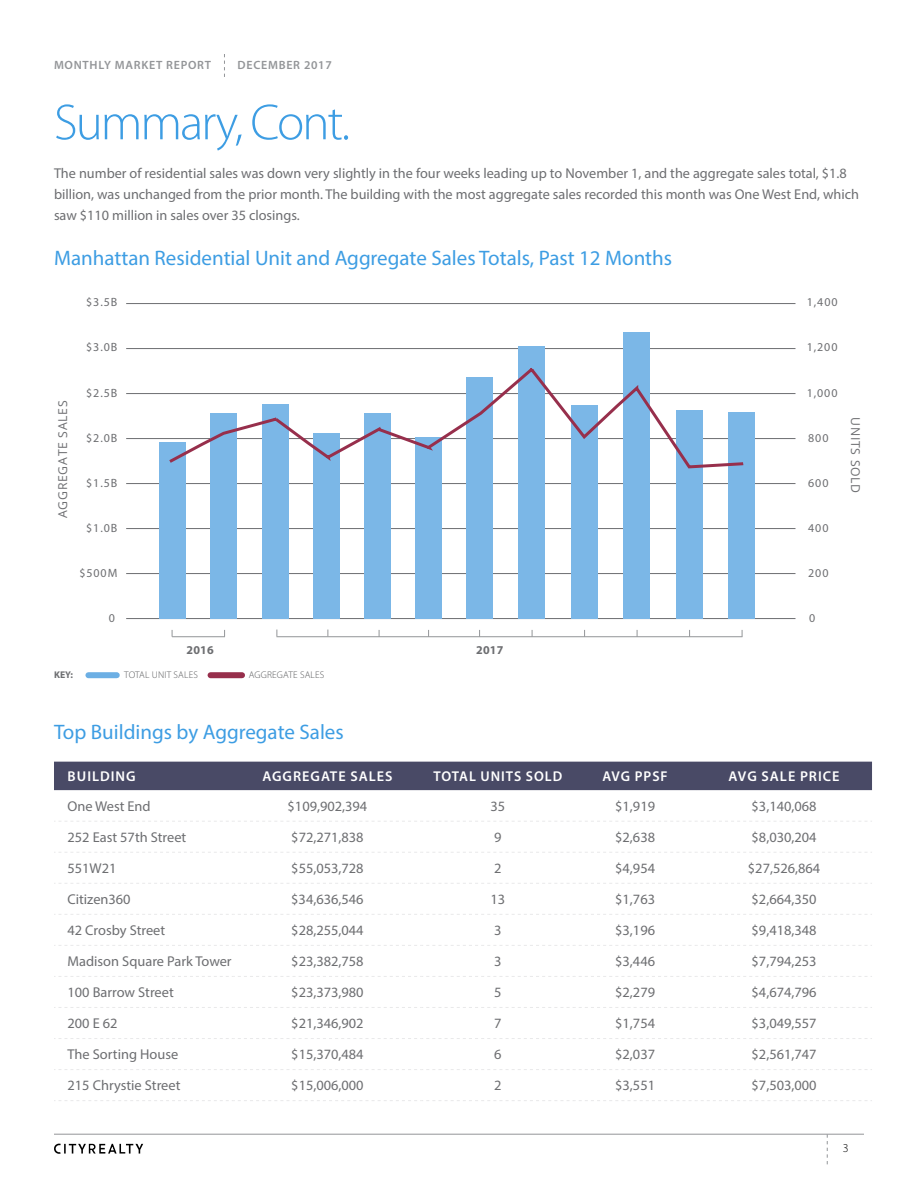
<style>
.page{position:relative;width:918px;height:1188px;background:#fff}
.page>*{position:absolute;margin:0;border:0;box-sizing:border-box;transform-origin:0 0}
.t1{font:300 51px "Myriad Pro";letter-spacing:-.04em;color:#3d9de3}
.t2{font:21px "Myriad Pro";color:#3d9de3}
.t3{font:14.25px/21px "Myriad Pro";color:#6d6e71}
.t4{font:600 14.25px "Myriad Pro";letter-spacing:.07em;color:#fff}
.t5{font:12.3px "Open Sans";letter-spacing:.06em;color:#6d6e71}
.t6{font:12px "Myriad Pro";letter-spacing:.075em;color:#6d6e71}
.t7{font:600 12px "Myriad Pro";letter-spacing:.06em;color:#939598}
.t8{font:700 12px "Myriad Pro";letter-spacing:.015em;color:#6d6e71}
.t9{font:300 12px "Myriad Pro";color:#000}
.t10{font:300 9.75px "Myriad Pro";letter-spacing:.02em;color:#58595b}
.t11{font:700 9.75px "Myriad Pro";color:#6d6e71}
</style>
<div class="page">
<hr style="left:54px;top:1134px;width:810px;height:1px;background:#939598">
<svg style="left:54px;top:1143px;width:89px;height:11px"></svg>
<svg style="left:827px;top:1134px;width:1px;height:30px"></svg>
<svg style="left:224px;top:54px;width:1px;height:23px"></svg>
<hr style="left:172px;top:636px;width:53px;height:1px;background:#939598">
<hr style="left:276px;top:636px;width:466px;height:1px;background:#939598">
<div style="left:54px;top:762px;width:818px;height:28px;background:#494a66"></div>
<svg style="left:54px;top:821px;width:818px;height:1px"></svg>
<svg style="left:54px;top:852px;width:818px;height:1px"></svg>
<svg style="left:54px;top:883px;width:818px;height:1px"></svg>
<svg style="left:54px;top:914px;width:818px;height:1px"></svg>
<svg style="left:54px;top:945px;width:818px;height:1px"></svg>
<svg style="left:54px;top:976px;width:818px;height:1px"></svg>
<svg style="left:54px;top:1007px;width:818px;height:1px"></svg>
<svg style="left:54px;top:1038px;width:818px;height:1px"></svg>
<svg style="left:54px;top:1069px;width:818px;height:1px"></svg>
<svg style="left:54px;top:1100px;width:818px;height:1px"></svg>
<div style="left:211px;top:672px;width:31px;height:6px;background:#972f4c"></div>
<div style="left:88px;top:672px;width:29px;height:6px;background:#6cafe4"></div>
<hr style="left:126px;top:348px;width:670px;height:1px;background:#6d6e71">
<hr style="left:126px;top:528px;width:670px;height:1px;background:#6d6e71">
<hr style="left:126px;top:438px;width:670px;height:1px;background:#6d6e71">
<hr style="left:126px;top:573px;width:670px;height:1px;background:#6d6e71">
<hr style="left:126px;top:393px;width:670px;height:1px;background:#6d6e71">
<hr style="left:126px;top:483px;width:670px;height:1px;background:#6d6e71">
<hr style="left:126px;top:618px;width:670px;height:1px;background:#6d6e71">
<hr style="left:126px;top:303px;width:670px;height:1px;background:#6d6e71">
<div style="left:571px;top:405px;width:26px;height:214px;background:#7bb7e7"></div>
<div style="left:263px;top:404px;width:26px;height:215px;background:#7bb7e7"></div>
<div style="left:211px;top:414px;width:26px;height:205px;background:#7bb7e7"></div>
<div style="left:159px;top:442px;width:26px;height:177px;background:#7bb7e7"></div>
<div style="left:314px;top:433px;width:26px;height:186px;background:#7bb7e7"></div>
<div style="left:365px;top:414px;width:26px;height:205px;background:#7bb7e7"></div>
<div style="left:416px;top:438px;width:26px;height:181px;background:#7bb7e7"></div>
<div style="left:467px;top:377px;width:26px;height:242px;background:#7bb7e7"></div>
<div style="left:519px;top:346px;width:26px;height:273px;background:#7bb7e7"></div>
<div style="left:624px;top:333px;width:26px;height:286px;background:#7bb7e7"></div>
<div style="left:676px;top:410px;width:26px;height:209px;background:#7bb7e7"></div>
<div style="left:729px;top:412px;width:26px;height:207px;background:#7bb7e7"></div>
<svg style="left:169px;top:361px;width:575px;height:109px"></svg>
<p class="t7" style="left:54px;top:58px;width:159px">MONTHLY MARKET REPORT</p>
<p class="t7" style="left:238px;top:58px;width:96px">DECEMBER 2017</p>
<h1 class="t1" style="left:54px;top:94px;width:298px">Summary, Cont.</h1>
<p class="t3" style="left:54px;top:162px;width:807px">The number of residential sales was down very slightly in the four weeks leading up to November 1, and the aggregate sales total, $1.8 billion, was unchanged from the prior month. The building with the most aggregate sales recorded this month was One West End, which saw $110 million in sales over 35 closings.</p>
<h2 class="t2" style="left:54px;top:245px;width:620px">Manhattan Residential Unit and Aggregate Sales Totals, Past 12 Months</h2>
<p class="t6" style="left:86px;top:294px;width:33px">$3.5B</p>
<p class="t6" style="left:807px;top:294px;width:32px">1,400</p>
<p class="t5" style="left:54px;top:518px;width:119px;rotate:-90deg">AGGREGATE SALES</p>
<p class="t6" style="left:86px;top:339px;width:33px">$3.0B</p>
<p class="t6" style="left:86px;top:386px;width:33px">$2.5B</p>
<p class="t6" style="left:86px;top:431px;width:33px">$2.0B</p>
<p class="t6" style="left:86px;top:476px;width:33px">$1.5B</p>
<p class="t6" style="left:86px;top:521px;width:33px">$1.0B</p>
<p class="t6" style="left:79px;top:566px;width:39px">$500M</p>
<p class="t6" style="left:807px;top:339px;width:32px">1,200</p>
<p class="t6" style="left:807px;top:386px;width:32px">1,000</p>
<p class="t6" style="left:808px;top:431px;width:22px">800</p>
<p class="t6" style="left:808px;top:476px;width:22px">600</p>
<p class="t6" style="left:808px;top:521px;width:22px">400</p>
<p class="t6" style="left:808px;top:566px;width:22px">200</p>
<p class="t5" style="left:864px;top:417px;width:78px;rotate:90deg">UNITS SOLD</p>
<p class="t11" style="left:54px;top:668px;width:20px">KEY:</p>
<p class="t6" style="left:109px;top:610px;width:8px">0</p>
<p class="t8" style="left:187px;top:642px;width:29px">2016</p>
<p class="t8" style="left:476px;top:642px;width:29px">2017</p>
<p class="t10" style="left:124px;top:670px;width:75px">TOTAL UNIT SALES</p>
<p class="t10" style="left:249px;top:670px;width:77px">AGGREGATE SALES</p>
<p class="t6" style="left:809px;top:610px;width:8px">0</p>
<h2 class="t2" style="left:54px;top:719px;width:291px">Top Buildings by Aggregate Sales</h2>
<p class="t4" style="left:68px;top:767px;width:70px">BUILDING</p>
<p class="t4" style="left:262px;top:767px;width:132px">AGGREGATE SALES</p>
<p class="t4" style="left:434px;top:767px;width:130px">TOTAL UNITS SOLD</p>
<p class="t4" style="left:603px;top:767px;width:67px">AVG PPSF</p>
<p class="t4" style="left:729px;top:767px;width:112px">AVG SALE PRICE</p>
<p class="t3" style="left:68px;top:795px;width:85px">One West End</p>
<p class="t3" style="left:288px;top:795px;width:81px">$109,902,394</p>
<p class="t3" style="left:491px;top:795px;width:16px">35</p>
<p class="t3" style="left:615px;top:795px;width:41px">$1,919</p>
<p class="t3" style="left:752px;top:795px;width:67px">$3,140,068</p>
<p class="t3" style="left:68px;top:827px;width:120px">252 East 57th Street</p>
<p class="t3" style="left:291px;top:827px;width:74px">$72,271,838</p>
<p class="t3" style="left:494px;top:827px;width:9px">9</p>
<p class="t3" style="left:615px;top:827px;width:41px">$2,638</p>
<p class="t3" style="left:752px;top:827px;width:67px">$8,030,204</p>
<p class="t3" style="left:68px;top:858px;width:51px">551W21</p>
<p class="t3" style="left:291px;top:858px;width:74px">$55,053,728</p>
<p class="t3" style="left:494px;top:858px;width:9px">2</p>
<p class="t3" style="left:615px;top:858px;width:41px">$4,954</p>
<p class="t3" style="left:748px;top:858px;width:74px">$27,526,864</p>
<p class="t3" style="left:68px;top:889px;width:65px">Citizen360</p>
<p class="t3" style="left:291px;top:889px;width:74px">$34,636,546</p>
<p class="t3" style="left:491px;top:889px;width:16px">13</p>
<p class="t3" style="left:615px;top:889px;width:41px">$1,763</p>
<p class="t3" style="left:752px;top:889px;width:67px">$2,664,350</p>
<p class="t3" style="left:68px;top:920px;width:99px">42 Crosby Street</p>
<p class="t3" style="left:291px;top:920px;width:74px">$28,255,044</p>
<p class="t3" style="left:494px;top:920px;width:9px">3</p>
<p class="t3" style="left:615px;top:920px;width:41px">$3,196</p>
<p class="t3" style="left:752px;top:920px;width:67px">$9,418,348</p>
<p class="t3" style="left:68px;top:951px;width:166px">Madison Square Park Tower</p>
<p class="t3" style="left:291px;top:951px;width:74px">$23,382,758</p>
<p class="t3" style="left:494px;top:951px;width:9px">3</p>
<p class="t3" style="left:615px;top:951px;width:41px">$3,446</p>
<p class="t3" style="left:752px;top:951px;width:67px">$7,794,253</p>
<p class="t3" style="left:68px;top:982px;width:108px">100 Barrow Street</p>
<p class="t3" style="left:291px;top:982px;width:74px">$23,373,980</p>
<p class="t3" style="left:494px;top:982px;width:9px">5</p>
<p class="t3" style="left:615px;top:982px;width:41px">$2,279</p>
<p class="t3" style="left:752px;top:982px;width:67px">$4,674,796</p>
<p class="t3" style="left:68px;top:1013px;width:52px">200 E 62</p>
<p class="t3" style="left:291px;top:1013px;width:74px">$21,346,902</p>
<p class="t3" style="left:494px;top:1013px;width:9px">7</p>
<p class="t3" style="left:615px;top:1013px;width:41px">$1,754</p>
<p class="t3" style="left:752px;top:1013px;width:67px">$3,049,557</p>
<p class="t3" style="left:68px;top:1044px;width:112px">The Sorting House</p>
<p class="t3" style="left:291px;top:1044px;width:74px">$15,370,484</p>
<p class="t3" style="left:494px;top:1044px;width:9px">6</p>
<p class="t3" style="left:615px;top:1044px;width:41px">$2,037</p>
<p class="t3" style="left:752px;top:1044px;width:67px">$2,561,747</p>
<p class="t3" style="left:68px;top:1075px;width:114px">215 Chrystie Street</p>
<p class="t3" style="left:291px;top:1075px;width:74px">$15,006,000</p>
<p class="t3" style="left:494px;top:1075px;width:9px">2</p>
<p class="t3" style="left:615px;top:1075px;width:41px">$3,551</p>
<p class="t3" style="left:752px;top:1075px;width:67px">$7,503,000</p>
<p class="t9" style="left:843px;top:1142px;width:7px">3</p>
</div>
